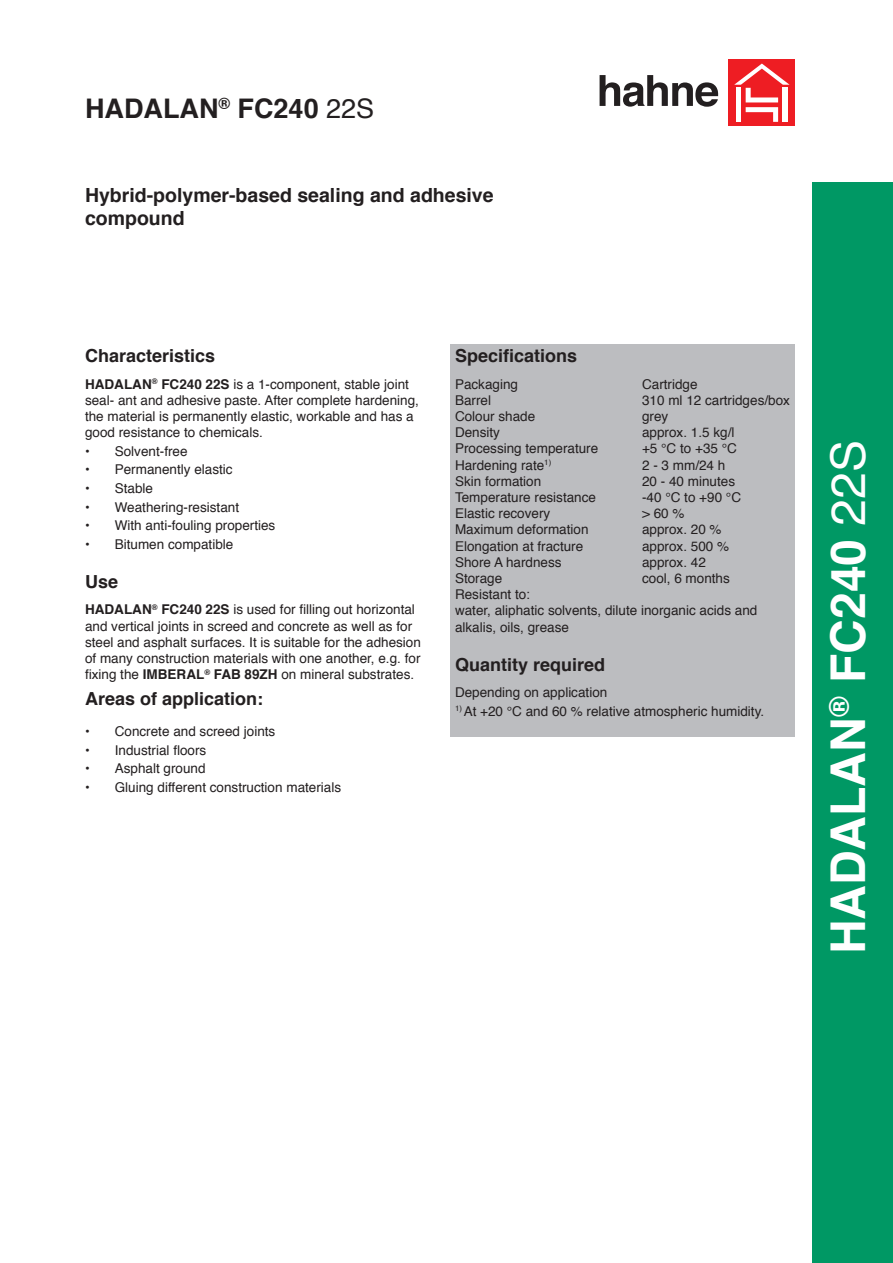
<style>
.page{position:relative;width:893px;height:1263px;background:#fff}
.page>*{position:absolute;margin:0;border:0;box-sizing:border-box;transform-origin:0 0}
.t1{font:700 48px "Helvetica";color:#fff}
.t2{font:700 27px "Helvetica";color:#231f20}
.t3{font:700 19.5px/23.4px "Helvetica";color:#231f20}
.t4{font:700 18px "Helvetica";color:#231f20}
.t5{font:13.5px/16.2px "Helvetica";color:#231f20}
.t6{font:700 13.5px "Helvetica";color:#231f20}
.s1{font-weight:400}
.s2{font-weight:700}
</style>
<div class="page">
<div style="left:729px;top:60px;width:66px;height:66px;background:#ee1d23"></div>
<svg style="left:734px;top:64px;width:56px;height:58px"></svg>
<div style="left:783px;top:88px;width:5px;height:34px;background:#fff"></div>
<svg style="left:600px;top:75px;width:118px;height:32px"></svg>
<div style="left:812px;top:183px;width:81px;height:1080px;background:#009864"></div>
<div style="left:451px;top:344px;width:344px;height:30px;background:#bcbdc0"></div>
<div style="left:451px;top:374px;width:344px;height:262px;background:#bcbdc0"></div>
<div style="left:451px;top:636px;width:344px;height:17px;background:#bcbdc0"></div>
<div style="left:451px;top:653px;width:344px;height:30px;background:#bcbdc0"></div>
<div style="left:451px;top:683px;width:344px;height:19px;background:#bcbdc0"></div>
<div style="left:451px;top:701px;width:344px;height:19px;background:#bcbdc0"></div>
<div style="left:451px;top:720px;width:344px;height:17px;background:#bcbdc0"></div>
<p class="t2" style="left:85px;top:87px;width:291px">HADALAN<sup>®</sup> FC240 <span class="s1">22S</span></p>
<p class="t3" style="left:85px;top:183px;width:410px">Hybrid-polymer-based sealing and adhesive compound</p>
<p class="t4" style="left:85px;top:341px;width:132px">Characteristics</p>
<p class="t5" style="left:85px;top:376px;width:335px"><span class="s2">HADALAN</span><sup>®</sup> <span class="s2">FC240 22S</span> is a 1-component, stable joint seal- ant and adhesive paste. After complete hardening, the material is permanently elastic, workable and has a good resistance to chemicals.</p>
<p class="t6" style="left:85px;top:440px;width:6px">•</p>
<p class="t5" style="left:115px;top:443px;width:74px">Solvent-free</p>
<p class="t6" style="left:85px;top:459px;width:6px">•</p>
<p class="t5" style="left:115px;top:462px;width:119px">Permanently elastic</p>
<p class="t6" style="left:85px;top:477px;width:6px">•</p>
<p class="t5" style="left:115px;top:481px;width:40px">Stable</p>
<p class="t6" style="left:85px;top:496px;width:6px">•</p>
<p class="t5" style="left:115px;top:499px;width:126px">Weathering-resistant</p>
<p class="t6" style="left:85px;top:515px;width:6px">•</p>
<p class="t5" style="left:115px;top:518px;width:162px">With anti-fouling properties</p>
<p class="t6" style="left:85px;top:533px;width:6px">•</p>
<p class="t5" style="left:115px;top:536px;width:120px">Bitumen compatible</p>
<p class="t4" style="left:85px;top:567px;width:35px">Use</p>
<p class="t5" style="left:85px;top:602px;width:337px"><span class="s2">HADALAN</span><sup>®</sup> <span class="s2">FC240 22S</span> is used for filling out horizontal and vertical joints in screed and concrete as well as for steel and asphalt surfaces. It is suitable for the adhesion of many construction materials with one another, e.g. for fixing the <span class="s2">IMBERAL</span><sup>®</sup> <span class="s2">FAB 89ZH</span> on mineral substrates.</p>
<p class="t4" style="left:85px;top:685px;width:180px">Areas of application:</p>
<p class="t6" style="left:85px;top:720px;width:6px">•</p>
<p class="t5" style="left:115px;top:724px;width:162px">Concrete and screed joints</p>
<p class="t6" style="left:85px;top:739px;width:6px">•</p>
<p class="t5" style="left:115px;top:742px;width:93px">Industrial floors</p>
<p class="t6" style="left:85px;top:758px;width:6px">•</p>
<p class="t5" style="left:115px;top:761px;width:92px">Asphalt ground</p>
<p class="t6" style="left:85px;top:776px;width:6px">•</p>
<p class="t5" style="left:115px;top:779px;width:228px">Gluing different construction materials</p>
<p class="t4" style="left:455px;top:341px;width:124px">Specifications</p>
<p class="t5" style="left:455px;top:376px;width:65px">Packaging</p>
<p class="t5" style="left:455px;top:392px;width:38px">Barrel</p>
<p class="t5" style="left:455px;top:409px;width:82px">Colour shade</p>
<p class="t5" style="left:455px;top:425px;width:47px">Density</p>
<p class="t5" style="left:455px;top:441px;width:145px">Processing temperature</p>
<p class="t5" style="left:455px;top:457px;width:98px">Hardening rate<sup>1)</sup></p>
<p class="t5" style="left:455px;top:473px;width:88px">Skin formation</p>
<p class="t5" style="left:455px;top:490px;width:143px">Temperature resistance</p>
<p class="t5" style="left:455px;top:506px;width:97px">Elastic recovery</p>
<p class="t5" style="left:455px;top:522px;width:135px">Maximum deformation</p>
<p class="t5" style="left:455px;top:538px;width:130px">Elongation at fracture</p>
<p class="t5" style="left:455px;top:554px;width:108px">Shore A hardness</p>
<p class="t5" style="left:455px;top:571px;width:49px">Storage</p>
<p class="t5" style="left:455px;top:587px;width:77px">Resistant to:</p>
<p class="t5" style="left:455px;top:603px;width:304px">water, aliphatic solvents, dilute inorganic acids and alkalis, oils, grease</p>
<p class="t5" style="left:642px;top:376px;width:57px">Cartridge</p>
<p class="t5" style="left:642px;top:392px;width:149px">310 ml 12 cartridges/box</p>
<p class="t5" style="left:642px;top:409px;width:28px">grey</p>
<p class="t5" style="left:642px;top:425px;width:94px">approx. 1.5 kg/l</p>
<p class="t5" style="left:642px;top:441px;width:96px">+5 °C to +35 °C</p>
<p class="t5" style="left:642px;top:457px;width:85px">2 - 3 mm/24 h</p>
<p class="t5" style="left:642px;top:473px;width:95px">20 - 40 minutes</p>
<p class="t5" style="left:642px;top:490px;width:100px">-40 °C to +90 °C</p>
<p class="t5" style="left:642px;top:506px;width:44px">&gt; 60 %</p>
<p class="t5" style="left:642px;top:522px;width:81px">approx. 20 %</p>
<p class="t5" style="left:642px;top:538px;width:89px">approx. 500 %</p>
<p class="t5" style="left:642px;top:554px;width:65px">approx. 42</p>
<p class="t5" style="left:642px;top:571px;width:89px">cool, 6 months</p>
<p class="t4" style="left:455px;top:650px;width:152px">Quantity required</p>
<p class="t5" style="left:455px;top:685px;width:154px">Depending on application</p>
<p class="t5" style="left:455px;top:703px;width:311px"><sup>1)</sup> At +20 °C and 60 % relative atmospheric humidity.</p>
<p class="t1" style="left:810px;top:954px;width:516px;rotate:-90deg">HADALAN<sup>®</sup> FC240 <span class="s1">22S</span></p>
</div>
